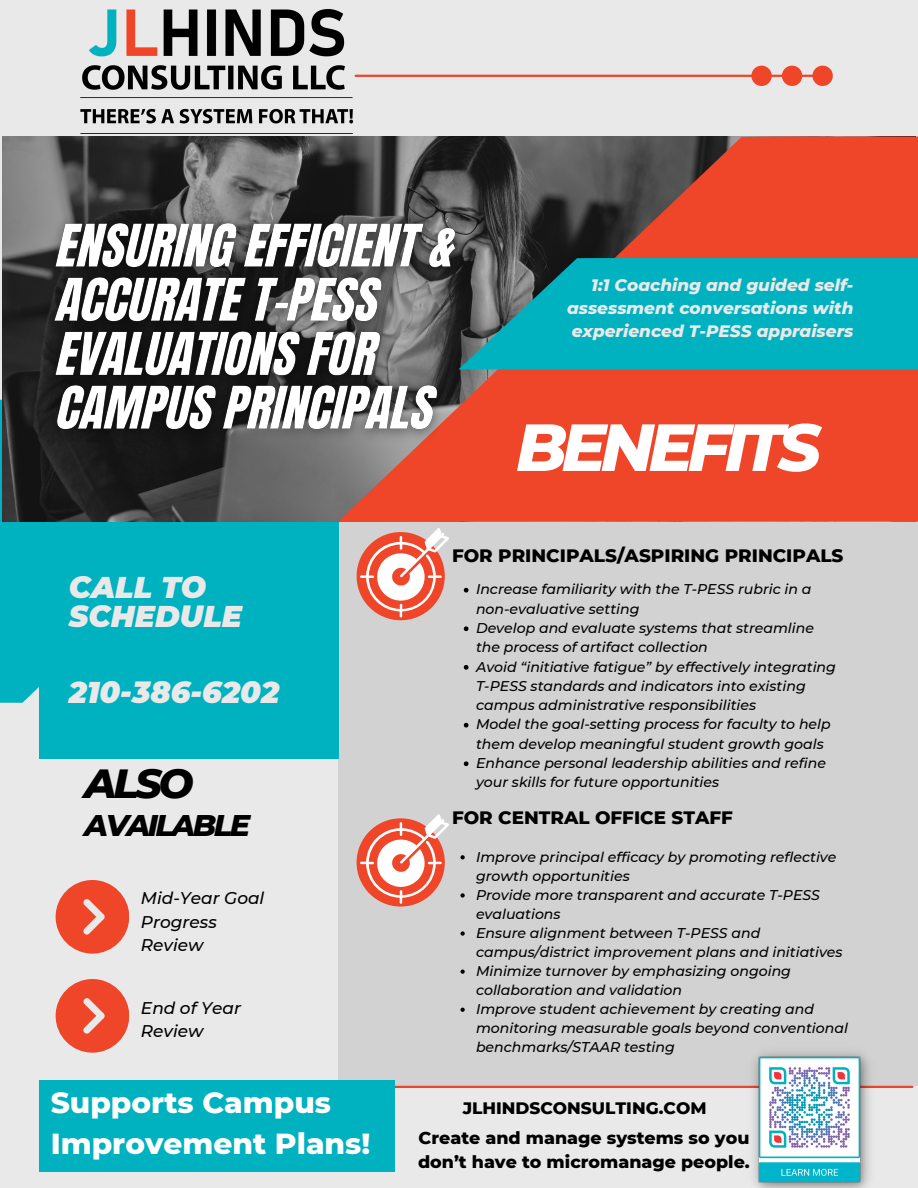
<style>
.page{position:relative;width:918px;height:1188px;background:#e9e9e9}
.page>*{position:absolute;margin:0;border:0;box-sizing:border-box;transform-origin:0 0}
.t1{font:italic 800 66.45px "Montserrat";letter-spacing:-.085em;color:#fff}
.t2{font:italic 800 41.55px "Montserrat";color:#000}
.t3{font:italic 800 30.45px "Montserrat";letter-spacing:-.085em;color:#000}
.t4{font:italic 900 30px/28.7px "Montserrat";color:#e9e9e9}
.t5{font:800 29.55px/41.2px "Montserrat";color:#fff}
.t6{font:800 18.3px "Montserrat";color:#000}
.t7{font:800 17.4px/24.3px "Montserrat";color:#000}
.t8{font:italic 800 16.95px/23.2px "Montserrat";color:#e9e9e9;text-align:justify}
.t9{font:italic 500 16.95px/23.2px "Montserrat";color:#000}
.t10{font:800 16.95px "Montserrat";color:#000}
.t11{font:italic 500 14.1px/19.4px "Montserrat";color:#000}
</style>
<div class="page">
<div style="left:338px;top:457px;width:580px;height:629px;background:#d2d2d2"></div>
<hr style="left:328px;top:1086px;width:584px;height:2px;background:#ef4529">
<div style="left:39px;top:1080px;width:356px;height:92px;background:#00b2c0"></div>
<div style="left:39px;top:522px;width:299px;height:237px;background:#00b2c0"></div>
<div style="left:0;top:400px;width:338px;height:303px;background:#00b2c0"></div>
<img style="left:3px;top:137px;width:335px;height:384px">
<svg style="left:338px;top:137px;width:580px;height:385px;background:#c14530"></svg>
<div style="left:458px;top:258px;width:460px;height:111px;background:#00b2c0"></div>
<hr style="left:356px;top:75px;width:464px;height:2px;background:#ef4529">
<svg style="left:751px;top:66px;width:81px;height:20px"></svg>
<img style="left:81px;top:9px;width:273px;height:115px">
<svg style="left:364px;top:601px;width:73px;height:17px"></svg>
<svg style="left:360px;top:814px;width:89px;height:90px"></svg>
<svg style="left:56px;top:880px;width:73px;height:73px"></svg>
<svg style="left:56px;top:979px;width:73px;height:73px"></svg>
<img style="left:747px;top:1052px;width:129px;height:136px">
<svg style="left:464px;top:626px;width:5px;height:5px"></svg>
<svg style="left:464px;top:665px;width:5px;height:5px"></svg>
<svg style="left:464px;top:723px;width:5px;height:5px"></svg>
<svg style="left:464px;top:761px;width:5px;height:5px"></svg>
<svg style="left:461px;top:855px;width:4px;height:4px"></svg>
<svg style="left:461px;top:893px;width:4px;height:5px"></svg>
<svg style="left:461px;top:931px;width:4px;height:5px"></svg>
<svg style="left:461px;top:970px;width:4px;height:4px"></svg>
<svg style="left:461px;top:1008px;width:4px;height:4px"></svg>
<img style="left:36px;top:206px;width:439px;height:395px">
<h4 class="t4" style="left:69px;top:573px;width:175px">CALL TO<br>SCHEDULE</h4>
<p class="t4" style="left:69px;top:678px;width:212px">210-386-6202</p>
<h4 class="t2" style="left:84px;top:758px;width:111px">ALSO</h4>
<p class="t3" style="left:84px;top:807px;width:167px">AVAILABLE</p>
<p class="t9" style="left:141px;top:887px;width:125px">Mid-Year Goal<br>Progress<br>Review</p>
<p class="t9" style="left:141px;top:996px;width:102px">End of Year<br>Review</p>
<h6 class="t5" style="left:51px;top:1082px;width:321px">Supports Campus<br>Improvement Plans!</h6>
<p class="t8" style="left:567px;top:273px;width:288px;text-indent:24px">1:1 Coaching and guided self&shy;assessment conversations with experienced T-PESS appraisers</p>
<h3 class="t1" style="left:516px;top:407px;width:307px">BENEFITS</h3>
<p class="t6" style="left:452px;top:544px;width:393px">FOR PRINCIPALS/ASPIRING PRINCIPALS</p>
<h1 class="t11" style="left:476px;top:580px;width:337px">Increase familiarity with the T-PESS rubric in a non-evaluative setting</h1>
<h4 class="t11" style="left:476px;top:618px;width:340px">Develop and evaluate systems that streamline the process of artifact collection</h4>
<p class="t11" style="left:476px;top:657px;width:361px">Avoid “initiative fatigue” by effectively integrating<br>T-PESS standards and indicators into existing campus administrative responsibilities</p>
<p class="t11" style="left:476px;top:715px;width:356px">Model the goal-setting process for faculty to help them develop meaningful student growth goals</p>
<h6 class="t11" style="left:476px;top:753px;width:352px">Enhance personal leadership abilities and refine your skills for future opportunities</h6>
<p class="t6" style="left:452px;top:807px;width:282px">FOR CENTRAL OFFICE STAFF</p>
<p class="t11" style="left:476px;top:847px;width:362px">Improve principal efficacy by promoting reflective growth opportunities</p>
<p class="t11" style="left:476px;top:885px;width:346px">Provide more transparent and accurate T-PESS evaluations</p>
<p class="t11" style="left:476px;top:923px;width:368px">Ensure alignment between T-PESS and campus/district improvement plans and initiatives</p>
<p class="t11" style="left:476px;top:961px;width:316px">Minimize turnover by emphasizing ongoing collaboration and validation</p>
<p class="t11" style="left:476px;top:999px;width:374px">Improve student achievement by creating and monitoring measurable goals beyond conventional benchmarks/STAAR testing</p>
<p class="t10" style="left:463px;top:1098px;width:245px">JLHINDSCONSULTING.COM</p>
<p class="t7" style="left:418px;top:1126px;width:333px">Create and manage systems so you don’t have to micromanage people.</p>
</div>
